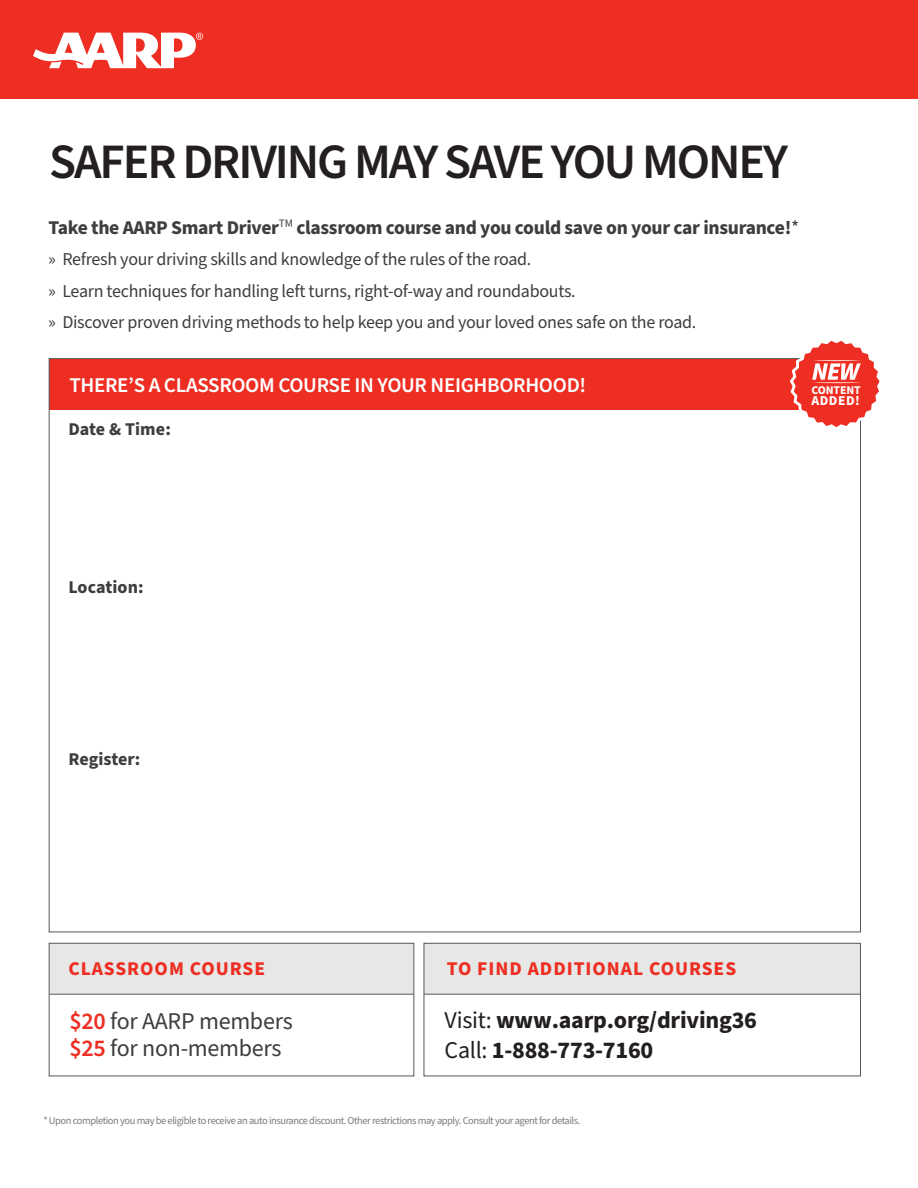
<style>
.page{position:relative;width:918px;height:1188px;background:#fff}
.page>*{position:absolute;margin:0;border:0;box-sizing:border-box;transform-origin:0 0}
.t1{font:600 49.5px "Source Sans Pro";letter-spacing:-.045em;color:#231f20}
.t2{font:700 24px/30px "Source Sans Pro";letter-spacing:-.01em;color:#231f20}
.t3{font:24px/27px "Source Sans Pro";letter-spacing:-.01em;color:#3e3e3f}
.t4{font:600 21px "Source Sans Pro";letter-spacing:-.015em;color:#fff}
.t5{font:700 19.5px "Source Sans Pro";letter-spacing:-.015em;color:#3e3e3f}
.t6{font:700 19.5px "Source Sans Pro";letter-spacing:.05em;color:#ee2e22}
.t7{font:18px/31.5px "Source Sans Pro";letter-spacing:-.015em;color:#3e3e3f}
.t8{font:700 18px "Source Sans Pro";letter-spacing:.005em;color:#3e3e3f}
.t9{font:700 13.5px "Source Sans Pro";letter-spacing:.04em;color:#fff}
.t10{font:700 11.85px "Source Sans Pro";letter-spacing:-.01em;color:#fff}
.t11{font:10.5px "Source Sans Pro";letter-spacing:-.045em;color:#7b7b7a}
.s1{font-weight:400}
.s2{font-weight:600;color:#ee2e22}
</style>
<div class="page">
<div style="left:0;top:0;width:918px;height:99px;background:#ee2e22"></div>
<svg style="left:33px;top:33px;width:170px;height:35px"></svg>
<div style="left:49px;top:943px;width:365px;height:51px;background:#e6e7e6"></div>
<div style="left:49px;top:359px;width:811px;height:50px;background:#ee2e22"></div>
<hr style="left:49px;top:994px;width:365px;height:1px;background:#57585a">
<div style="left:49px;top:943px;width:365px;height:133px;border:1px solid #57585a"></div>
<div style="left:424px;top:943px;width:436px;height:51px;background:#e6e7e6"></div>
<hr style="left:424px;top:994px;width:436px;height:1px;background:#57585a">
<div style="left:424px;top:943px;width:437px;height:133px;border:1px solid #57585a"></div>
<svg style="left:788px;top:341px;width:92px;height:91px"></svg>
<h1 class="t1" style="left:49px;top:128px;width:740px">SAFER DRIVING MAY SAVE YOU MONEY</h1>
<p class="t5" style="left:48px;top:214px;width:752px">Take the AARP Smart Driver<sup>TM</sup> classroom course and you could save on your car insurance!<span class="s1">*</span></p>
<p class="t7" style="left:48px;top:244px;width:650px">» Refresh your driving skills and knowledge of the rules of the road.<br>» Learn techniques for handling left turns, right-of-way and roundabouts.<br>» Discover proven driving methods to help keep you and your loved ones safe on the road.</p>
<p class="t4" style="left:69px;top:371px;width:518px">THERE’S A CLASSROOM COURSE IN YOUR NEIGHBORHOOD!</p>
<p class="t8" style="left:68px;top:417px;width:104px">Date &amp; Time:</p>
<p class="t10" style="left:812px;top:382px;width:51px">CONTENT</p>
<p class="t9" style="left:812px;top:392px;width:50px">ADDED!</p>
<p class="t8" style="left:68px;top:575px;width:77px">Location:</p>
<p class="t8" style="left:68px;top:747px;width:74px">Register:</p>
<p class="t6" style="left:68px;top:956px;width:198px">CLASSROOM COURSE</p>
<h2 class="t3" style="left:69px;top:1008px;width:225px"><span class="s2">$20</span> for AARP members <span class="s2">$25</span> for non-members</h2>
<p class="t6" style="left:447px;top:956px;width:291px">TO FIND ADDITIONAL COURSES</p>
<h2 class="t2" style="left:445px;top:1006px;width:314px"><span class="s1">Visit:</span> www.aarp.org/driving36<br><span class="s1">Call:</span> 1-888-773-7160</h2>
<p class="t11" style="left:43px;top:1114px;width:539px">* Upon completion you may be eligible to receive an auto insurance discount. Other restrictions may apply. Consult your agent for details.</p>
</div>
